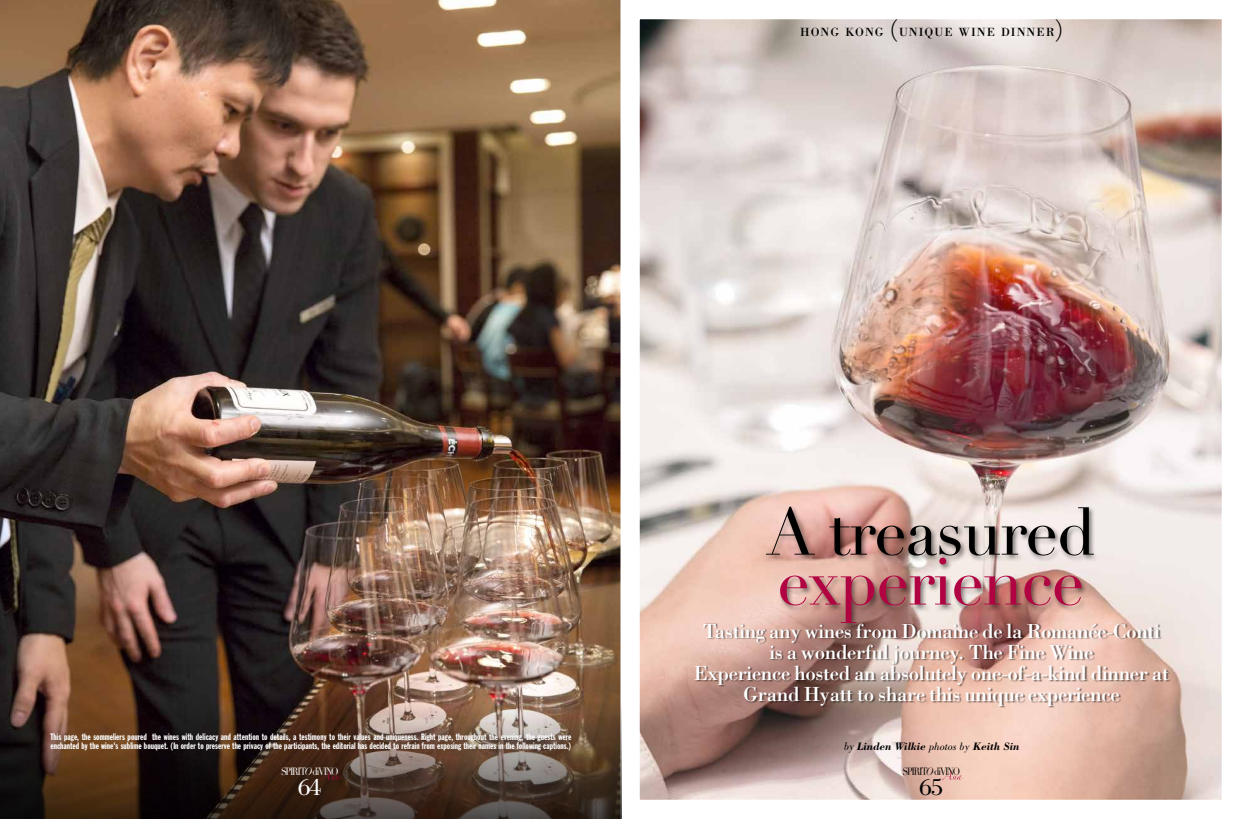
<style>
.page{position:relative;width:1241px;height:819px;background:#fff}
.page>*{position:absolute;margin:0;border:0;box-sizing:border-box;transform-origin:0 0}
.t1{font:65.62px "Didot LH";letter-spacing:-.02em;color:#000}
.t2{font:65.62px "Didot LH";letter-spacing:-.02em;color:#b10342}
.t3{font:24.5px "Bodoni";color:#000}
.t4{font:24.5px "Bodoni";color:#fff}
.t5{font:21px/21px "Bodoni";letter-spacing:-.02em;color:#fff;text-align:center}
.t6{font:12.25px "Bodoni";letter-spacing:.085em;color:#000}
.t7{font:italic 700 11.38px "Bodoni BT";color:#000}
.t8{font:10.5px "Didot LH";letter-spacing:-.135em;color:#000;scale:.85 1}
.t9{font:10.5px "Didot LH";letter-spacing:-.135em;color:#fff;scale:.85 1}
.t10{font:9.19px/9.6px "Franklin Gothic Extra Cond";letter-spacing:.005em;color:#fff}
.s1{font-family:"Gill Sans";font-weight:300;font-size:23.62px}
.s2{font-style:italic}
.s3{font-family:"Bodoni";font-weight:400}
.s4{font-weight:400}
</style>
<div class="page">
<img style="left:0;top:0;width:620px;height:699px">
<img style="left:640px;top:20px;width:580px;height:779px">
<svg style="left:0;top:699px;width:621px;height:120px;background:#4e392d"></svg>
<div style="left:694px;top:623px;width:476px;height:84px;background:#000;opacity:.5"></div>
<div style="left:764px;top:505px;width:336px;height:125px;background:#000;opacity:.5"></div>
<svg style="left:942px;top:771px;width:20px;height:9px"></svg>
<svg style="left:321px;top:771px;width:20px;height:9px"></svg>
<h3 class="t6" style="left:800px;top:24px;width:265px">HONG KONG <span class="s1">(</span>UNIQUE WINE DINNER<span class="s1">)</span></h3>
<p class="t10" style="left:50px;top:731px;width:522px">This page, the sommeliers poured the wines with delicacy and attention to details, a testimony to their values and uniqueness. Right page, throughout the evening, the guests were enchanted by the wine's sublime bouquet. (In order to preserve the privacy of the participants, the editorial has decided to refrain from exposing their names in the following captions.)</p>
<p class="t9" style="left:281px;top:764px;width:69px">SPIRIT<span class="s2">O</span>diVINO</p>
<h2 class="t4" style="left:298px;top:773px;width:25px">64</h2>
<h1 class="t1" style="left:765px;top:493px;width:331px">A treasured</h1>
<h1 class="t2" style="left:777px;top:542px;width:309px">experience</h1>
<h3 class="t5" style="left:694px;top:620px;width:476px">Tasting any wines from Domaine de la Romanée-Conti is a wonderful journey. The Fine Wine<br>Experience hosted an absolutely one-of-a-kind dinner at Grand Hyatt to share this unique experience</h3>
<p class="t7" style="left:843px;top:738px;width:177px"><span class="s3">by</span> Linden Wilkie <span class="s4">photos by</span> Keith Sin</p>
<p class="t8" style="left:902px;top:764px;width:69px">SPIRIT<span class="s2">O</span>diVINO</p>
<h2 class="t3" style="left:919px;top:773px;width:25px">65</h2>
</div>
